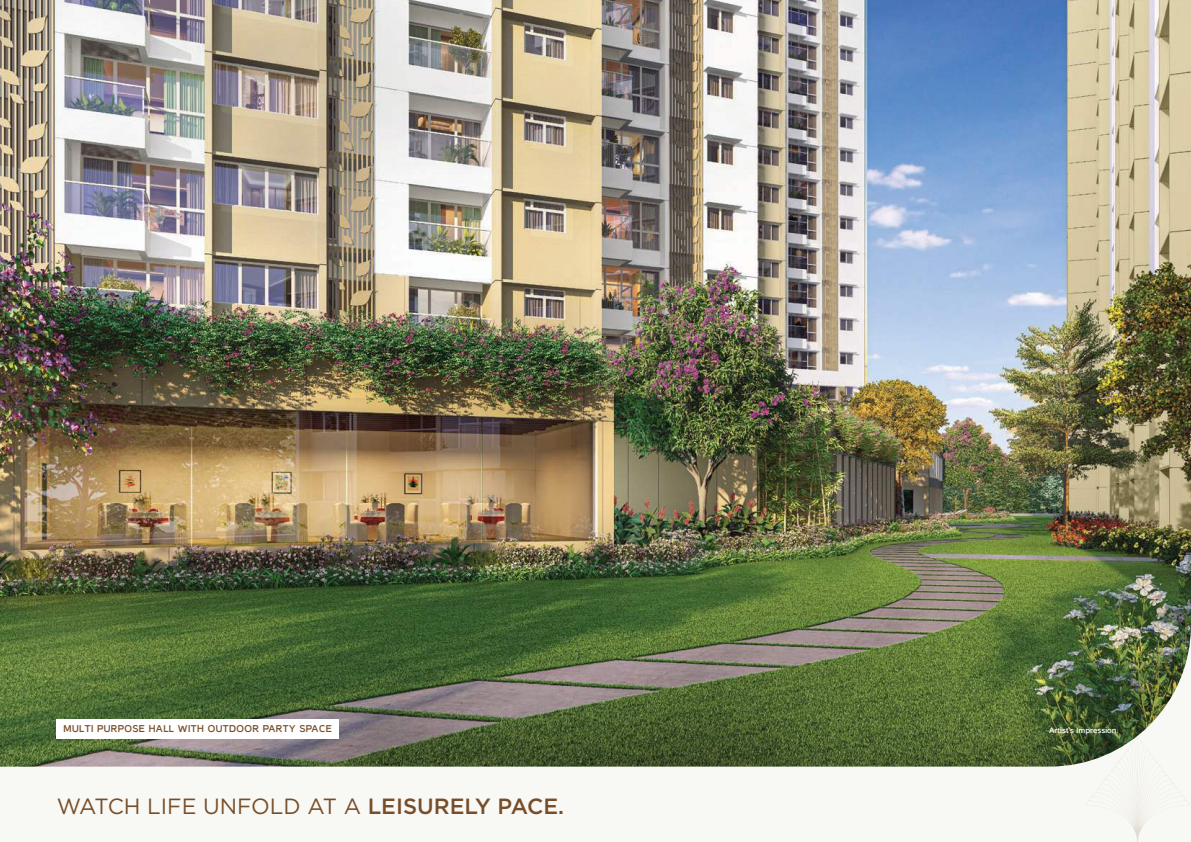
<style>
.page{position:relative;width:1191px;height:842px;background:#f8f8f5}
.page>*{position:absolute;margin:0;border:0;box-sizing:border-box;transform-origin:0 0}
.t1{font:22px "Gotham";color:#774e29}
.t2{font:700 10px "Casper";letter-spacing:.04em;color:#774e29}
.t3{font:700 8px "Casper";letter-spacing:.01em;color:#fff}
.s1{font-weight:500}
</style>
<div class="page">
<svg style="left:1085px;top:768px;width:105px;height:74px"></svg>
<img style="left:0;top:0;width:1191px;height:767px">
<div style="left:57px;top:719px;width:282px;height:19px;background:#fff"></div>
<p class="t2" style="left:64px;top:725px;width:270px">MULTI PURPOSE HALL WITH OUTDOOR PARTY SPACE</p>
<h1 class="t1" style="left:57px;top:797px;width:509px">WATCH LIFE UNFOLD AT A <span class="s1">LEISURELY PACE.</span></h1>
<p class="t3" style="left:1049px;top:727px;width:70px">Artistís Impression.</p>
</div>
